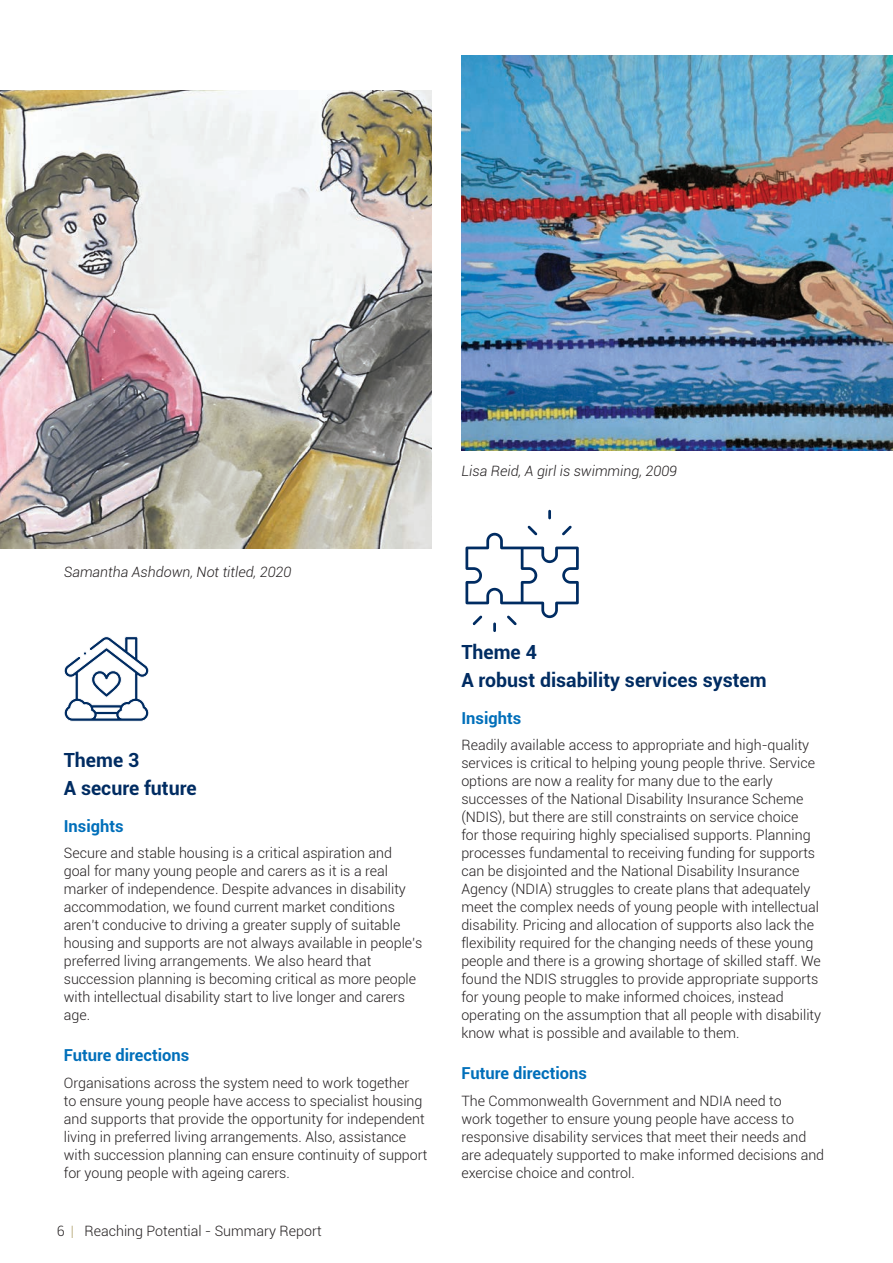
<style>
.page{position:relative;width:893px;height:1263px;background:#fff}
.page>*{position:absolute;margin:0;border:0;box-sizing:border-box;transform-origin:0 0}
.Heading_3{font:700 19.5px "Roboto";color:#002c62}
.Heading_4{font:700 16.5px "Roboto";color:#006fba}
.Body{font:300 14.25px/18px "Roboto";color:#231f20}
.Body-2{font:italic 300 14.25px "Roboto";color:#231f20}
.s1{color:#b6a979}
</style>
<div class="page">
<div style="left:489px;top:618px;width:11px;height:18px;border:4px solid #fff;border-radius:3px"></div>
<div style="left:546px;top:508px;width:7px;height:13px;background:#002c62;border-radius:3px"></div>
<div style="left:544px;top:506px;width:11px;height:17px;border:4px solid #fff;border-radius:3px"></div>
<svg style="left:465px;top:517px;width:114px;height:116px"></svg>
<svg style="left:64px;top:636px;width:85px;height:86px"></svg>
<img style="left:461px;top:55px;width:432px;height:396px">
<img style="left:0;top:90px;width:432px;height:458px">
<p class="Body-2" style="left:461px;top:461px;width:217px">Lisa Reid, A girl is swimming, 2009</p>
<p class="Body-2" style="left:64px;top:562px;width:229px">Samantha Ashdown, Not titled, 2020</p>
<p class="Heading_3" style="left:64px;top:747px;width:77px">Theme 3</p>
<p class="Heading_3" style="left:64px;top:774px;width:134px">A secure future</p>
<p class="Heading_4" style="left:64px;top:814px;width:61px">Insights</p>
<p class="Body" style="left:64px;top:844px;width:360px">Secure and stable housing is a critical aspiration and<br>goal for many young people and carers as it is a real marker of independence. Despite advances in disability accommodation, we found current market conditions aren’t conducive to driving a greater supply of suitable housing and supports are not always available in people’s preferred living arrangements. We also heard that succession planning is becoming critical as more people with intellectual disability start to live longer and carers age.</p>
<p class="Heading_4" style="left:64px;top:1044px;width:127px">Future directions</p>
<p class="Body" style="left:64px;top:1073px;width:365px">Organisations across the system need to work together<br>to ensure young people have access to specialist housing and supports that provide the opportunity for independent living in preferred living arrangements. Also, assistance with succession planning can ensure continuity of support for young people with ageing carers.</p>
<p class="Body" style="left:57px;top:1222px;width:266px">6 <span class="s1">|</span> Reaching Potential - Summary Report</p>
<p class="Heading_3" style="left:461px;top:639px;width:77px">Theme 4</p>
<p class="Heading_3" style="left:461px;top:666px;width:307px">A robust disability services system</p>
<p class="Heading_4" style="left:461px;top:706px;width:61px">Insights</p>
<p class="Body" style="left:461px;top:736px;width:361px">Readily available access to appropriate and high-quality services is critical to helping young people thrive. Service options are now a reality for many due to the early successes of the National Disability Insurance Scheme (NDIS), but there are still constraints on service choice<br>for those requiring highly specialised supports. Planning processes fundamental to receiving funding for supports can be disjointed and the National Disability Insurance Agency (NDIA) struggles to create plans that adequately meet the complex needs of young people with intellectual disability. Pricing and allocation of supports also lack the flexibility required for the changing needs of these young people and there is a growing shortage of skilled staff. We found the NDIS struggles to provide appropriate supports for young people to make informed choices, instead operating on the assumption that all people with disability know what is possible and available to them.</p>
<p class="Heading_4" style="left:461px;top:1062px;width:127px">Future directions</p>
<p class="Body" style="left:461px;top:1091px;width:364px">The Commonwealth Government and NDIA need to<br>work together to ensure young people have access to responsive disability services that meet their needs and are adequately supported to make informed decisions and exercise choice and control.</p>
</div>
